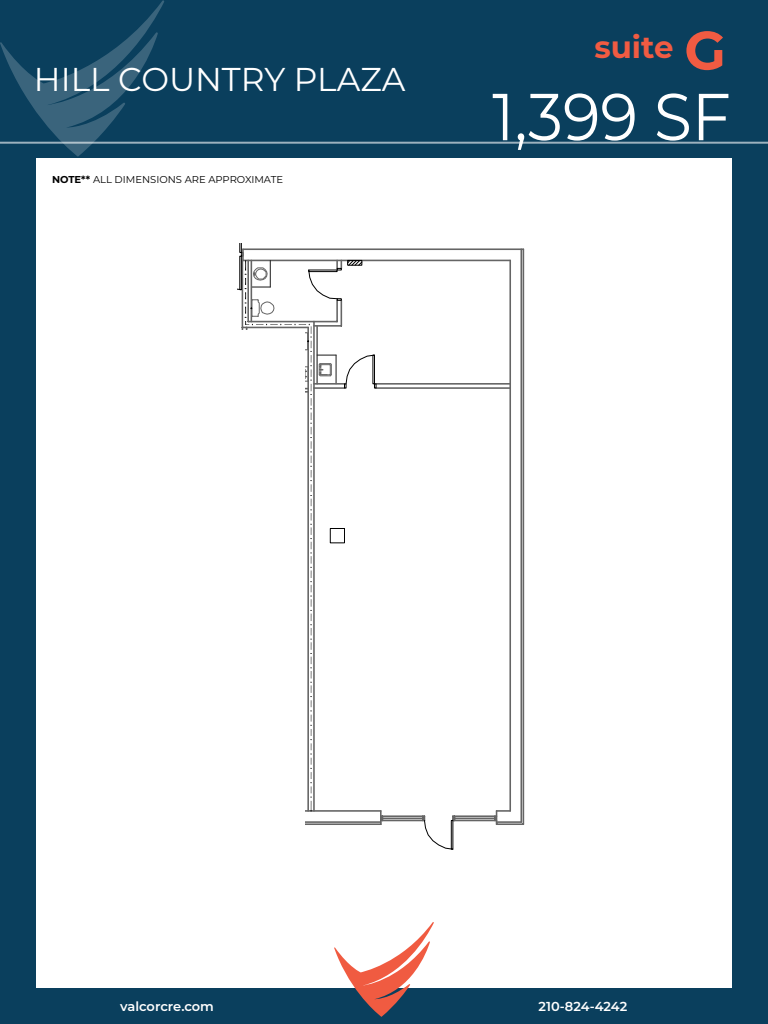
<style>
.page{position:relative;width:768px;height:1024px;background:#fff}
.page>*{position:absolute;margin:0;border:0;box-sizing:border-box;transform-origin:0 0}
.t1{font:66.3px "Montserrat";color:#fff;scale:.93 1}
.t2{font:700 53.9px "Montserrat";color:#f15b42}
.t3{font:33px "Montserrat";color:#fff}
.t4{font:700 30.8px "Montserrat";color:#f15b42}
.t5{font:600 13px "Montserrat";letter-spacing:-.005em;color:#fff}
.t6{font:10px "Montserrat";color:#000}
.s1{font-weight:700}
</style>
<div class="page">
<div style="left:732px;top:36px;width:36px;height:988px;background:#0a3f5d"></div>
<div style="left:0;top:0;width:36px;height:1012px;background:#0a3f5d"></div>
<div style="left:0;top:0;width:768px;height:158px;background:#0a3f5d"></div>
<div style="left:0;top:988px;width:768px;height:36px;background:#0a3f5d"></div>
<svg style="left:334px;top:922px;width:100px;height:95px"></svg>
<hr style="left:0;top:142px;width:768px;height:2px;background:#fff">
<svg style="left:0;top:0;width:164px;height:157px"></svg>
<hr style="left:497px;top:821px;width:24px;height:2px;background:#656565">
<hr style="left:243px;top:248px;width:280px;height:2px;background:#656565">
<hr style="left:243px;top:260px;width:267px;height:1px;background:#656565">
<hr style="left:509px;top:260px;width:2px;height:551px;background:#656565">
<hr style="left:520px;top:249px;width:2px;height:573px;background:#656565">
<hr style="left:523px;top:249px;width:1px;height:575px;background:#656565">
<hr style="left:497px;top:823px;width:26px;height:2px;background:#656565">
<hr style="left:381px;top:820px;width:43px;height:1px;background:#656565">
<hr style="left:453px;top:820px;width:44px;height:1px;background:#656565">
<hr style="left:381px;top:815px;width:43px;height:2px;background:#656565">
<hr style="left:453px;top:815px;width:44px;height:2px;background:#656565">
<hr style="left:382px;top:818px;width:41px;height:1px;background:#656565">
<hr style="left:454px;top:818px;width:41px;height:1px;background:#656565">
<svg style="left:494px;top:810px;width:16px;height:14px"></svg>
<svg style="left:422px;top:816px;width:33px;height:34px"></svg>
<hr style="left:376px;top:383px;width:134px;height:2px;background:#656565">
<hr style="left:376px;top:387px;width:134px;height:2px;background:#656565">
<svg style="left:237px;top:244px;width:146px;height:581px"></svg>
<div style="left:186px;top:330px;width:120px;height:557px;background:#fff"></div>
<p class="t3" style="left:34px;top:56px;width:373px">HILL COUNTRY PLAZA</p>
<p class="t6" style="left:52px;top:172px;width:233px"><span class="s1">NOTE**</span> ALL DIMENSIONS ARE APPROXIMATE</p>
<p class="t4" style="left:594px;top:25px;width:81px">suite</p>
<p class="t2" style="left:684px;top:12px;width:43px">G</p>
<p class="t1" style="left:492px;top:71px;width:258px">1,399 SF</p>
<p class="t5" style="left:120px;top:997px;width:95px">valcorcre.com</p>
<p class="t5" style="left:539px;top:998px;width:90px">210-824-4242</p>
</div>
